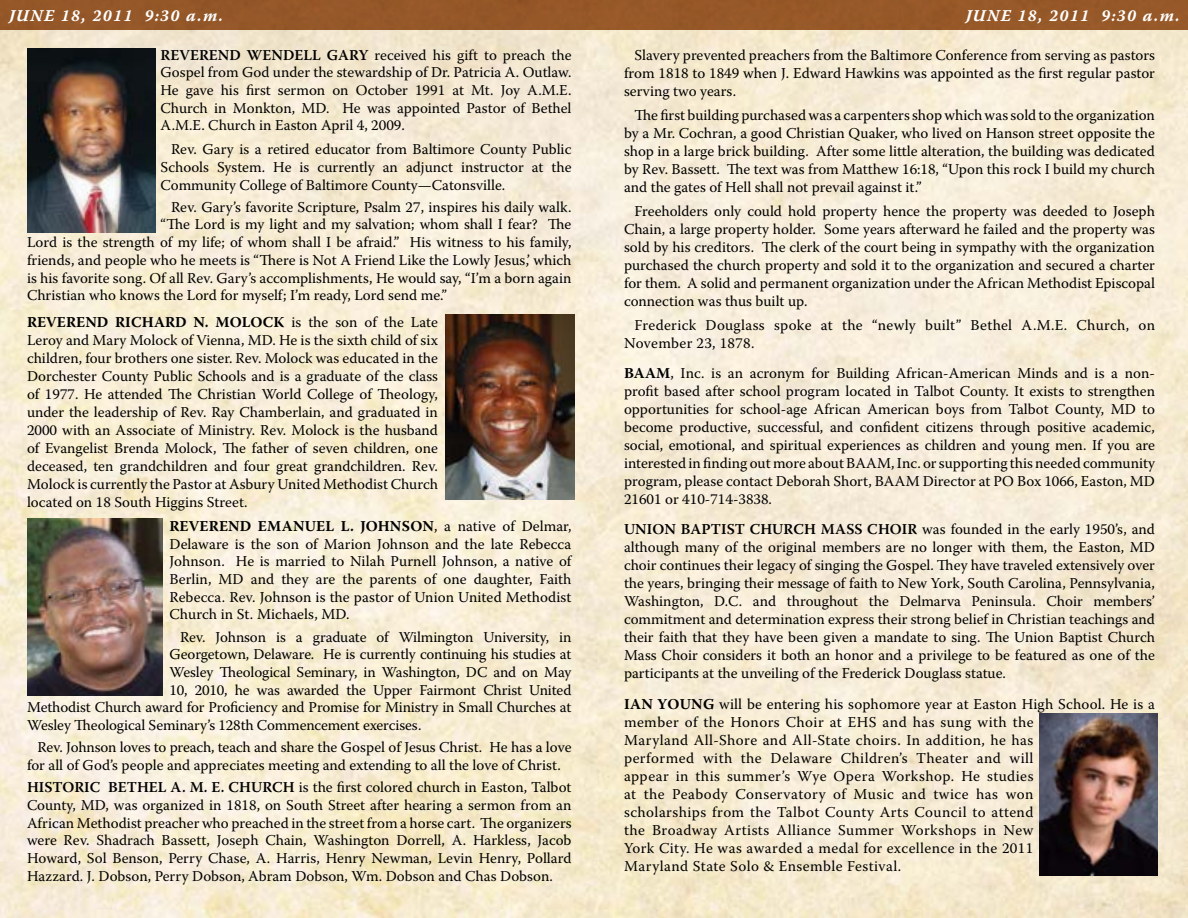
<style>
.page{position:relative;width:1188px;height:918px;background:#fff}
.page>*{position:absolute;margin:0;border:0;box-sizing:border-box;transform-origin:0 0}
.t1{font:16.5px "Warnock Pro Bold It Capt";letter-spacing:.075em;color:#fff}
.t2{font:15px/18px "Warnock Pro";color:#000;text-align:justify}
.t3{font:15px/18px "Warnock Pro";letter-spacing:.03em;color:#000}
.t4{font:15px/18px "Warnock Pro";letter-spacing:.02em;color:#000}
.s1{font-weight:600}
.s2{font-weight:700}
</style>
<div class="page">
<img style="left:0;top:30px;width:1188px;height:888px">
<div style="left:0;top:0;width:1188px;height:30px;background:#965829"></div>
<img style="left:1039px;top:714px;width:119px;height:162px">
<img style="left:27px;top:49px;width:128px;height:183px">
<img style="left:27px;top:518px;width:135px;height:177px">
<img style="left:446px;top:315px;width:128px;height:184px">
<p class="t1" style="left:9px;top:6px;width:216px">JUNE 18, 2011 9:30 a.m.</p>
<p class="t1" style="left:966px;top:6px;width:216px">JUNE 18, 2011 9:30 a.m.</p>
<p class="t2" style="left:160px;top:46px;width:413px"><span class="s1">REVEREND WENDELL GARY</span> received his gift to preach the Gospel from God under the stewardship of Dr. Patricia A. Outlaw.<br>He gave his first sermon on October 1991 at Mt. Joy A.M.E.<br>Church in Monkton, MD. He was appointed Pastor of Bethel A.M.E. Church in Easton April 4, 2009.</p>
<p class="t2" style="left:160px;top:140px;width:412px;text-indent:10px">Rev. Gary is a retired educator from Baltimore County Public Schools System. He is currently an adjunct instructor at the Community College of Baltimore County—Catonsville.</p>
<p class="t2" style="left:171px;top:198px;width:402px">Rev. Gary’s favorite Scripture, Psalm 27, inspires his daily walk.</p>
<p class="t2" style="left:160px;top:215px;width:412px">“The Lord is my light and my salvation; whom shall I fear? The</p>
<p class="t2" style="left:27px;top:233px;width:546px">Lord is the strength of my life; of whom shall I be afraid.” His witness to his family,</p>
<p class="t2" style="left:27px;top:251px;width:546px">friends, and people who he meets is “There is Not A Friend Like the Lowly Jesus,’ which</p>
<p class="t2" style="left:27px;top:268px;width:546px">is his favorite song. Of all Rev. Gary’s accomplishments, He would say, “I’m a born again</p>
<p class="t2" style="left:27px;top:286px;width:421px">Christian who knows the Lord for myself; I’m ready, Lord send me.”</p>
<p class="t2" style="left:27px;top:313px;width:413px"><span class="s2">REVEREND RICHARD N. MOLOCK</span> is the son of the Late Leroy and Mary Molock of Vienna, MD. He is the sixth child of six children, four brothers one sister. Rev. Molock was educated in the Dorchester County Public Schools and is a graduate of the class of 1977. He attended The Christian World College of Theology, under the leadership of Rev. Ray Chamberlain, and graduated in 2000 with an Associate of Ministry. Rev. Molock is the husband of Evangelist Brenda Molock, The father of seven children, one deceased, ten grandchildren and four great grandchildren. Rev.<br>Molock is currently the Pastor at Asbury United Methodist Church located on 18 South Higgins Street.</p>
<p class="t2" style="left:170px;top:517px;width:404px"><span class="s2">REVEREND EMANUEL L. JOHNSON</span>, a native of Delmar, Delaware is the son of Marion Johnson and the late Rebecca Johnson. He is married to Nilah Purnell Johnson, a native of Berlin, MD and they are the parents of one daughter, Faith Rebecca. Rev. Johnson is the pastor of Union United Methodist Church in St. Michaels, MD.</p>
<p class="t2" style="left:180px;top:627px;width:393px">Rev. Johnson is a graduate of Wilmington University, in</p>
<p class="t2" style="left:170px;top:645px;width:403px">Georgetown, Delaware. He is currently continuing his studies at</p>
<p class="t2" style="left:170px;top:663px;width:403px">Wesley Theological Seminary, in Washington, DC and on May</p>
<p class="t2" style="left:170px;top:681px;width:404px">10, 2010, he was awarded the Upper Fairmont Christ United</p>
<p class="t2" style="left:27px;top:698px;width:546px">Methodist Church award for Proficiency and Promise for Ministry in Small Churches at</p>
<p class="t2" style="left:27px;top:716px;width:396px">Wesley Theological Seminary’s 128th Commencement exercises.</p>
<p class="t2" style="left:27px;top:738px;width:546px;text-indent:10px">Rev. Johnson loves to preach, teach and share the Gospel of Jesus Christ. He has a love for all of God’s people and appreciates meeting and extending to all the love of Christ.</p>
<p class="t2" style="left:27px;top:778px;width:546px"><span class="s1">HISTORIC BETHEL A. M. E. CHURCH</span> is the first colored church in Easton, Talbot County, MD, was organized in 1818, on South Street after hearing a sermon from an African Methodist preacher who preached in the street from a horse cart. The organizers were Rev. Shadrach Bassett, Joseph Chain, Washington Dorrell, A. Harkless, Jacob Howard, Sol Benson, Perry Chase, A. Harris, Henry Newman, Levin Henry, Pollard Hazzard. J. Dobson, Perry Dobson, Abram Dobson, Wm. Dobson and Chas Dobson.</p>
<p class="t2" style="left:624px;top:45px;width:533px;text-indent:10px">Slavery prevented preachers from the Baltimore Conference from serving as pastors from 1818 to 1849 when J. Edward Hawkins was appointed as the first regular pastor serving two years.</p>
<p class="t2" style="left:624px;top:105px;width:532px;text-indent:10px">The first building purchased was a carpenters shop which was sold to the organization by a Mr. Cochran, a good Christian Quaker, who lived on Hanson street opposite the shop in a large brick building. After some little alteration, the building was dedicated by Rev. Bassett. The text was from Matthew 16:18, “Upon this rock I build my church and the gates of Hell shall not prevail against it.”</p>
<p class="t2" style="left:624px;top:201px;width:533px;text-indent:10px">Freeholders only could hold property hence the property was deeded to Joseph Chain, a large property holder. Some years afterward he failed and the property was sold by his creditors. The clerk of the court being in sympathy with the organization purchased the church property and sold it to the organization and secured a charter for them. A solid and permanent organization under the African Methodist Episcopal connection was thus built up.</p>
<p class="t4" style="left:624px;top:315px;width:533px;text-indent:10px">Frederick Douglass spoke at the “newly built” Bethel A.M.E. Church, on<br>November 23, 1878.</p>
<p class="t2" style="left:624px;top:363px;width:533px"><span class="s2">BAAM</span>, Inc. is an acronym for Building African-American Minds and is a non&shy;profit based after school program located in Talbot County. It exists to strengthen opportunities for school-age African American boys from Talbot County, MD to become productive, successful, and confident citizens through positive academic, social, emotional, and spiritual experiences as children and young men. If you are interested in finding out more about BAAM, Inc. or supporting this needed community program, please contact Deborah Short, BAAM Director at PO Box 1066, Easton, MD 21601 or 410-714-3838.</p>
<p class="t2" style="left:624px;top:519px;width:533px"><span class="s1">UNION BAPTIST CHURCH MASS CHOIR</span> was founded in the early 1950’s, and although many of the original members are no longer with them, the Easton, MD choir continues their legacy of singing the Gospel. They have traveled extensively over the years, bringing their message of faith to New York, South Carolina, Pennsylvania, Washington, D.C. and throughout the Delmarva Peninsula. Choir members’ commitment and determination express their strong belief in Christian teachings and their faith that they have been given a mandate to sing. The Union Baptist Church Mass Choir considers it both an honor and a privilege to be featured as one of the participants at the unveiling of the Frederick Douglass statue.</p>
<p class="t3" style="left:624px;top:695px;width:533px"><span class="s2">IAN YOUNG</span> will be entering his sophomore year at Easton High School. He is a member of the Honors Choir at EHS and has sung with the<br>Maryland All-Shore and All-State choirs. In addition, he has<br>performed with the Delaware Children’s Theater and will<br>appear in this summer’s Wye Opera Workshop. He studies<br>at the Peabody Conservatory of Music and twice has won<br>scholarships from the Talbot County Arts Council to attend<br>the Broadway Artists Alliance Summer Workshops in New<br>York City. He was awarded a medal for excellence in the 2011<br>Maryland State Solo &amp; Ensemble Festival.</p>
</div>
